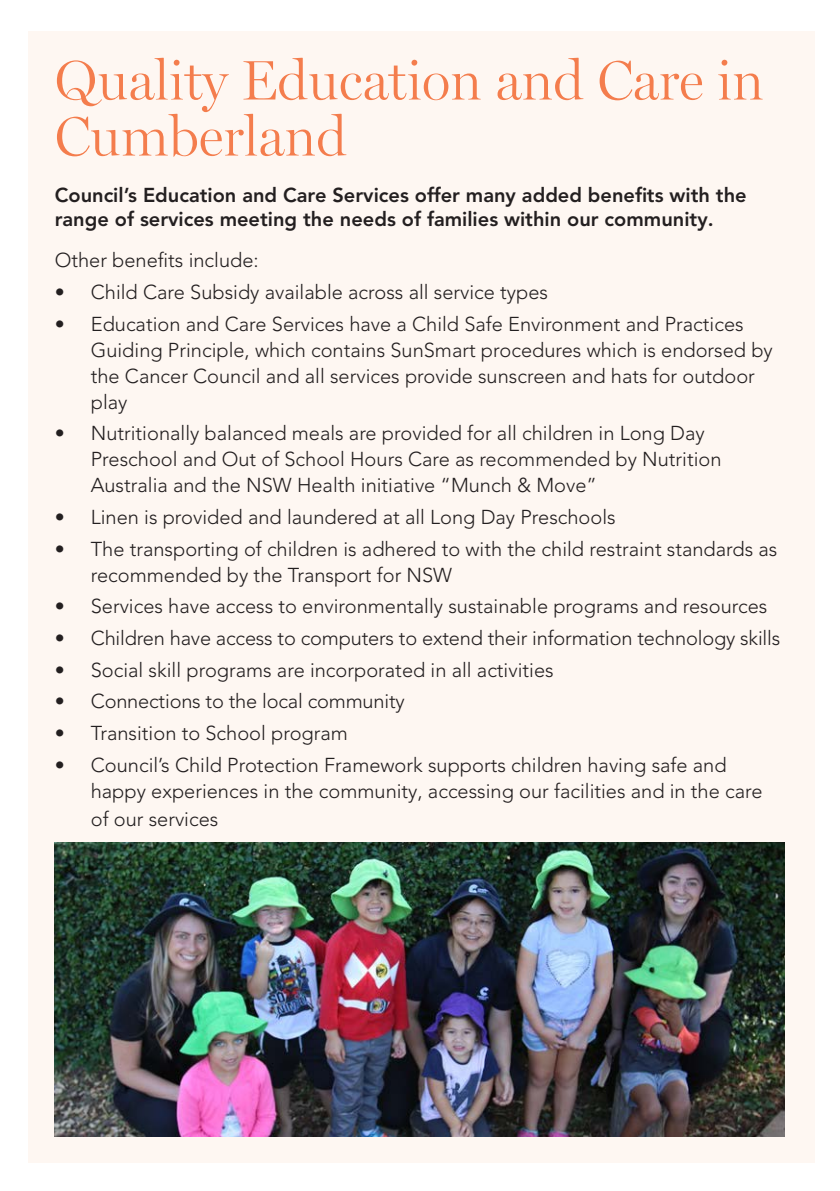
<style>
.page{position:relative;width:840px;height:1191px;background:#fff}
.page>*{position:absolute;margin:0;border:0;box-sizing:border-box;transform-origin:0 0}
.miller_heading{font:300 56px/56px "Miller Display";color:#f47d4d}
.t1{font:300 20px/26px "Avenir LT Pro";color:#231f20}
.t2{font:800 20px/24px "Avenir LT Pro";color:#231f20}
</style>
<div class="page">
<div style="left:28px;top:31px;width:786px;height:1131px;background:#fef7f2"></div>
<img style="left:55px;top:842px;width:728px;height:294px">
<p class="miller_heading" style="left:55px;top:54px;width:710px">Quality Education and Care in<br>Cumberland</p>
<p class="t2" style="left:55px;top:183px;width:693px">Council’s Education and Care Services offer many added benefits with the range of services meeting the needs of families within our community.</p>
<p class="t1" style="left:55px;top:247px;width:205px">Other benefits include:</p>
<p class="t1" style="left:55px;top:279px;width:494px">• Child Care Subsidy available across all service types</p>
<p class="t1" style="left:91px;top:311px;width:683px;text-indent:-36px">• Education and Care Services have a Child Safe Environment and Practices Guiding Principle, which contains SunSmart procedures which is endorsed by the Cancer Council and all services provide sunscreen and hats for outdoor play</p>
<p class="t1" style="left:91px;top:420px;width:632px;text-indent:-36px">• Nutritionally balanced meals are provided for all children in Long Day<br>Preschool and Out of School Hours Care as recommended by Nutrition<br>Australia and the NSW Health initiative “Munch &amp; Move”</p>
<p class="t1" style="left:55px;top:504px;width:562px">• Linen is provided and laundered at all Long Day Preschools</p>
<p class="t1" style="left:91px;top:536px;width:687px;text-indent:-36px">• The transporting of children is adhered to with the child restraint standards as recommended by the Transport for NSW</p>
<p class="t1" style="left:55px;top:593px;width:713px">• Services have access to environmentally sustainable programs and resources</p>
<p class="t1" style="left:55px;top:625px;width:726px">• Children have access to computers to extend their information technology skills</p>
<p class="t1" style="left:55px;top:657px;width:500px">• Social skill programs are incorporated in all activities</p>
<p class="t1" style="left:55px;top:688px;width:351px">• Connections to the local community</p>
<p class="t1" style="left:55px;top:720px;width:294px">• Transition to School program</p>
<p class="t1" style="left:91px;top:752px;width:673px;text-indent:-36px">• Council’s Child Protection Framework supports children having safe and happy experiences in the community, accessing our facilities and in the care</p>
<p class="t1" style="left:91px;top:806px;width:129px">of our services</p>
</div>
